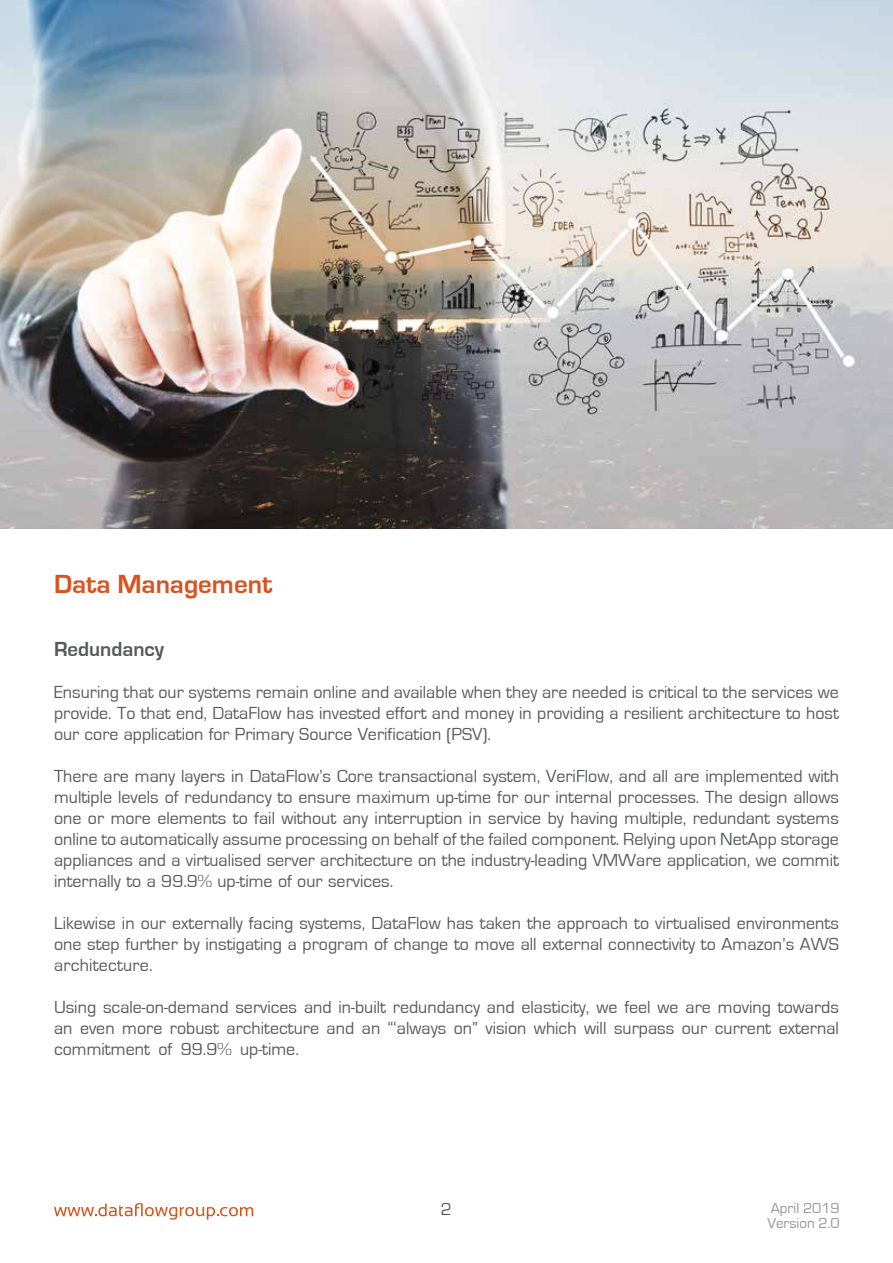
<style>
.page{position:relative;width:893px;height:1263px;background:#fff}
.page>*{position:absolute;margin:0;border:0;box-sizing:border-box;transform-origin:0 0}
.t1{font:700 27px "Eurostile";color:#d9531e}
.t2{font:700 21px "Eurostile";color:#58595b}
.t3{font:18px/21px "Eurostile";color:#58595b;text-align:justify}
.t4{font:15px/15px "Eurostile";color:#939598}
</style>
<div class="page">
<svg style="left:54px;top:1203px;width:199px;height:16px"></svg>
<img style="left:0;top:0;width:893px;height:528px">
<h1 class="t1" style="left:54px;top:569px;width:220px">Data Management</h1>
<p class="t2" style="left:54px;top:637px;width:111px">Redundancy</p>
<p class="t3" style="left:54px;top:682px;width:786px">Ensuring that our systems remain online and available when they are needed is critical to the services we provide. To that end, DataFlow has invested effort and money in providing a resilient architecture to host our core application for Primary Source Verification (PSV).</p>
<p class="t3" style="left:54px;top:766px;width:786px">There are many layers in DataFlow’s Core transactional system, VeriFlow, and all are implemented with multiple levels of redundancy to ensure maximum up-time for our internal processes. The design allows one or more elements to fail without any interruption in service by having multiple, redundant systems online to automatically assume processing on behalf of the failed component. Relying upon NetApp storage appliances and a virtualised server architecture on the industry-leading VMWare application, we commit internally to a 99.9% up-time of our services.</p>
<p class="t3" style="left:54px;top:913px;width:786px">Likewise in our externally facing systems, DataFlow has taken the approach to virtualised environments one step further by instigating a program of change to move all external connectivity to Amazon’s AWS architecture.</p>
<p class="t3" style="left:54px;top:997px;width:786px">Using scale-on-demand services and in-built redundancy and elasticity, we feel we are moving towards an even more robust architecture and an “‘always on” vision which will surpass our current external commitment of 99.9% up-time.</p>
<p class="t3" style="left:441px;top:1199px;width:13px">2</p>
<p class="t4" style="left:767px;top:1201px;width:74px">April 2019<br>Version 2.0</p>
</div>
